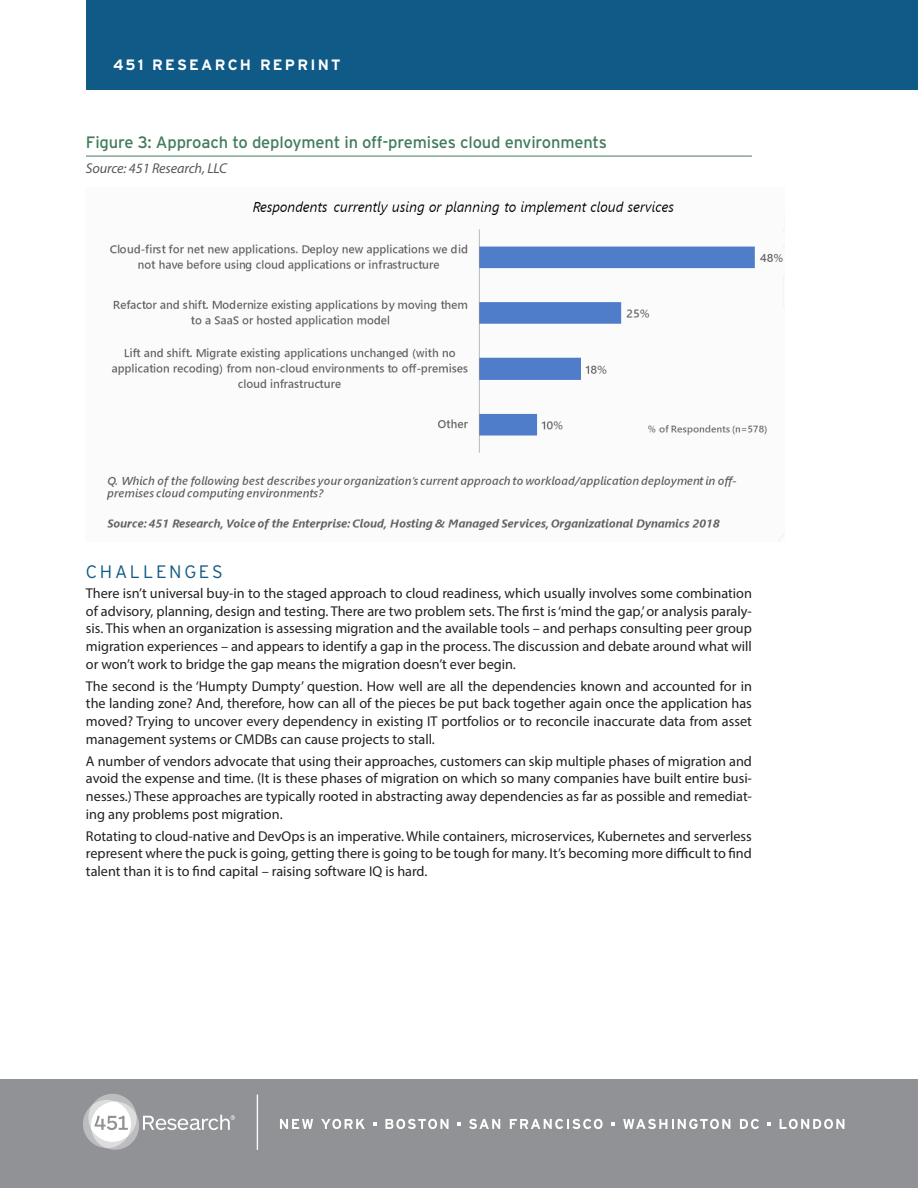
<style>
.page{position:relative;width:918px;height:1188px;background:#fff}
.page>*{position:absolute;margin:0;border:0;box-sizing:border-box;transform-origin:0 0}
.Hed_30_Shorter{font:300 18px "Interstate";letter-spacing:.15em;color:#0f5a86}
.Exhibit_Title{font:16.5px "Interstate";letter-spacing:-.01em;color:#427c5c}
.Header{font:700 15px "Interstate";letter-spacing:.15em;color:#fff}
.Myriad_Body{font:14.25px/17.7px "Myriad Pro";color:#231f20;text-align:justify}
.Exhibit_Source{font:italic 14.25px "Myriad Pro";letter-spacing:-.01em;color:#57585a}
</style>
<div class="page">
<hr style="left:86px;top:156px;width:666px;height:1px;background:#427c5c">
<div style="left:0;top:1080px;width:918px;height:108px;background:#919295"></div>
<hr style="left:257px;top:1094px;width:1px;height:56px;background:#fff">
<svg style="left:83px;top:1094px;width:152px;height:56px"></svg>
<svg style="left:280px;top:1119px;width:33px;height:10px"></svg>
<svg style="left:321px;top:1119px;width:44px;height:10px"></svg>
<svg style="left:385px;top:1119px;width:64px;height:10px"></svg>
<svg style="left:469px;top:1119px;width:31px;height:10px"></svg>
<svg style="left:510px;top:1119px;width:93px;height:10px"></svg>
<svg style="left:623px;top:1119px;width:107px;height:10px"></svg>
<svg style="left:740px;top:1119px;width:19px;height:10px"></svg>
<svg style="left:780px;top:1119px;width:64px;height:10px"></svg>
<svg style="left:373px;top:1122px;width:4px;height:4px"></svg>
<svg style="left:457px;top:1122px;width:4px;height:4px"></svg>
<svg style="left:611px;top:1122px;width:4px;height:4px"></svg>
<svg style="left:768px;top:1122px;width:3px;height:4px"></svg>
<div style="left:86px;top:0;width:832px;height:90px;background:#0f5a86"></div>
<img style="left:106px;top:201px;width:679px;height:340px">
<p class="Header" style="left:113px;top:55px;width:229px">451 RESEARCH REPRINT</p>
<p class="Exhibit_Title" style="left:86px;top:132px;width:523px">Figure 3: Approach to deployment in off-premises cloud environments</p>
<p class="Exhibit_Source" style="left:86px;top:159px;width:142px">Source: 451 Research, LLC</p>
<p class="Hed_30_Shorter" style="left:86px;top:560px;width:138px">CHALLENGES</p>
<p class="Myriad_Body" style="left:86px;top:584px;width:668px">There isn’t universal buy-in to the staged approach to cloud readiness, which usually involves some combination of advisory, planning, design and testing. There are two problem sets. The first is ‘mind the gap,’ or analysis paraly&shy;sis. This when an organization is assessing migration and the available tools – and perhaps consulting peer group migration experiences – and appears to identify a gap in the process. The discussion and debate around what will or won’t work to bridge the gap means the migration doesn’t ever begin.</p>
<p class="Myriad_Body" style="left:86px;top:677px;width:667px">The second is the ‘Humpty Dumpty’ question. How well are all the dependencies known and accounted for in the landing zone? And, therefore, how can all of the pieces be put back together again once the application has moved? Trying to uncover every dependency in existing IT portfolios or to reconcile inaccurate data from asset management systems or CMDBs can cause projects to stall.</p>
<p class="Myriad_Body" style="left:86px;top:752px;width:668px">A number of vendors advocate that using their approaches, customers can skip multiple phases of migration and avoid the expense and time. (It is these phases of migration on which so many companies have built entire busi&shy;nesses.) These approaches are typically rooted in abstracting away dependencies as far as possible and remediat&shy;ing any problems post migration.</p>
<p class="Myriad_Body" style="left:86px;top:827px;width:667px">Rotating to cloud-native and DevOps is an imperative. While containers, microservices, Kubernetes and serverless represent where the puck is going, getting there is going to be tough for many. It’s becoming more difficult to find talent than it is to find capital – raising software IQ is hard.</p>
</div>
